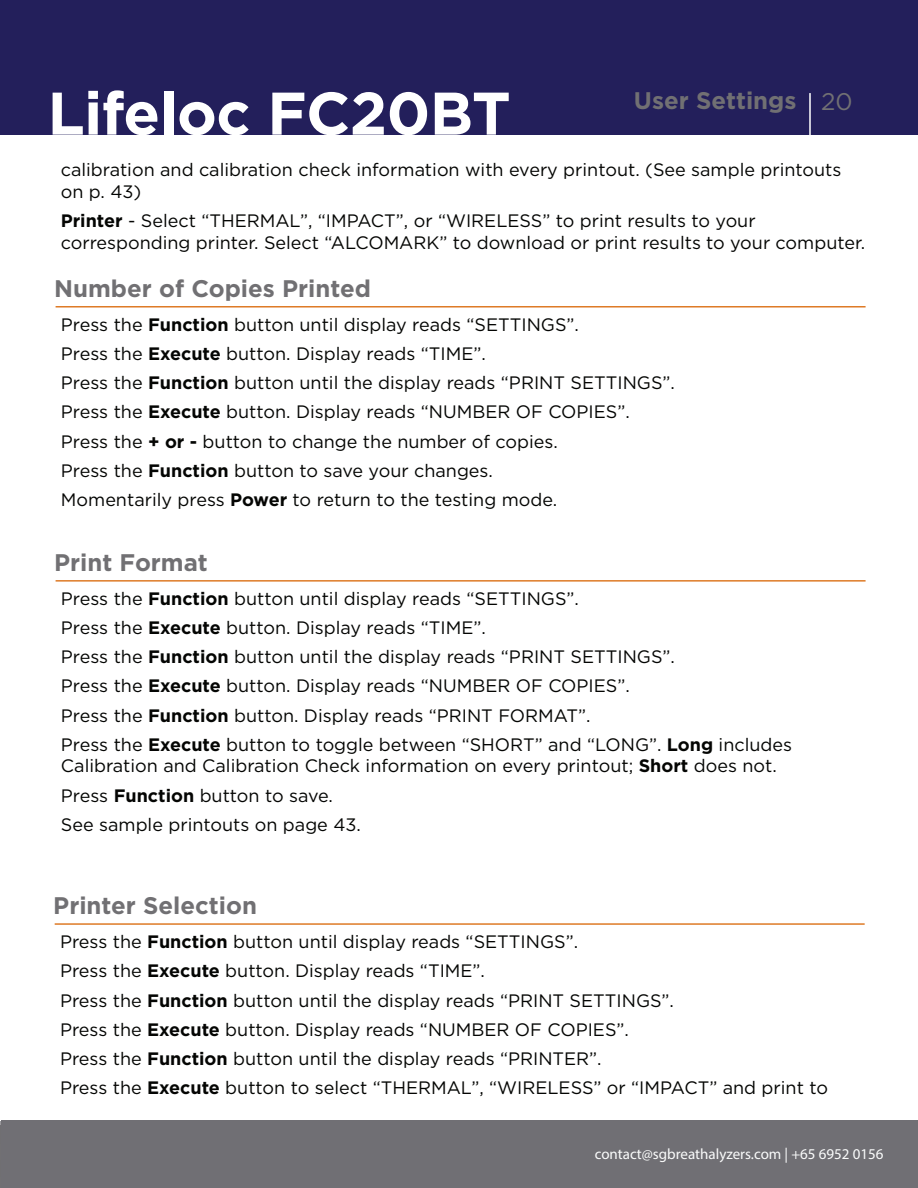
<style>
.page{position:relative;width:918px;height:1188px;background:#fff}
.page>*{position:absolute;margin:0;border:0;box-sizing:border-box;transform-origin:0 0}
.t1{font:700 60px "Gotham";letter-spacing:-.01em;color:#fff}
.t2{font:700 24px "Gotham";color:#717073}
.t3{font:24px "Gotham";color:#717073}
.t4{font:18px/29.1px "Gotham";color:#040503}
.t5{font:15px "Myriad Pro";color:#fafbfb}
.s1{font-weight:700}
</style>
<div class="page">
<div style="left:1px;top:0;width:917px;height:134px;background:#231f5b"></div>
<hr style="left:809px;top:93px;width:2px;height:64px;background:#fff">
<hr style="left:56px;top:306px;width:810px;height:2px;background:#de7a26">
<hr style="left:56px;top:580px;width:810px;height:2px;background:#de7a26">
<hr style="left:55px;top:923px;width:810px;height:2px;background:#de7a26">
<div style="left:1px;top:1121px;width:917px;height:67px;background:#706f74"></div>
<h1 class="t1" style="left:48px;top:77px;width:465px">Lifeloc FC20BT</h1>
<h2 class="t2" style="left:634px;top:86px;width:164px">User Settings</h2>
<h2 class="t3" style="left:821px;top:87px;width:33px">20</h2>
<p class="t4" style="left:61px;top:159px;width:782px;line-height:21.6px">calibration and calibration check information with every printout. (See sample printouts on p. 43)</p>
<p class="t4" style="left:61px;top:210px;width:806px;line-height:21.6px"><span class="s1">Printer</span> - Select “THERMAL”, “IMPACT”, or “WIRELESS” to print results to your corresponding printer. Select “ALCOMARK” to download or print results to your computer.</p>
<h2 class="t2" style="left:54px;top:274px;width:318px">Number of Copies Printed</h2>
<p class="t4" style="left:61px;top:310px;width:615px">Press the <span class="s1">Function</span> button until display reads “SETTINGS”.<br>Press the <span class="s1">Execute</span> button. Display reads “TIME”.<br>Press the <span class="s1">Function</span> button until the display reads “PRINT SETTINGS”.<br>Press the <span class="s1">Execute</span> button. Display reads “NUMBER OF COPIES”.<br>Press the <span class="s1">+ or -</span> button to change the number of copies.<br>Press the <span class="s1">Function</span> button to save your changes.<br>Momentarily press <span class="s1">Power</span> to return to the testing mode.</p>
<h2 class="t2" style="left:54px;top:548px;width:155px">Print Format</h2>
<p class="t4" style="left:61px;top:584px;width:733px">Press the <span class="s1">Function</span> button until display reads “SETTINGS”.<br>Press the <span class="s1">Execute</span> button. Display reads “TIME”.<br>Press the <span class="s1">Function</span> button until the display reads “PRINT SETTINGS”.<br>Press the <span class="s1">Execute</span> button. Display reads “NUMBER OF COPIES”.<br>Press the <span class="s1">Function</span> button. Display reads “PRINT FORMAT”.<br>Press the <span class="s1">Execute</span> button to toggle between “SHORT” and “LONG”. <span class="s1">Long</span> includes</p>
<p class="t4" style="left:61px;top:751px;width:717px">Calibration and Calibration Check information on every printout; <span class="s1">Short</span> does not.<br>Press <span class="s1">Function</span> button to save.<br>See sample printouts on page 43.</p>
<h2 class="t2" style="left:53px;top:891px;width:205px">Printer Selection</h2>
<p class="t4" style="left:60px;top:927px;width:769px">Press the <span class="s1">Function</span> button until display reads “SETTINGS”.<br>Press the <span class="s1">Execute</span> button. Display reads “TIME”.<br>Press the <span class="s1">Function</span> button until the display reads “PRINT SETTINGS”.<br>Press the <span class="s1">Execute</span> button. Display reads “NUMBER OF COPIES”.<br>Press the <span class="s1">Function</span> button until the display reads “PRINTER”.<br>Press the <span class="s1">Execute</span> button to select “THERMAL”, “WIRELESS” or “IMPACT” and print to</p>
<p class="t5" style="left:595px;top:1144px;width:290px">contact@sgbreathalyzers.com | +65 6952 0156</p>
</div>
